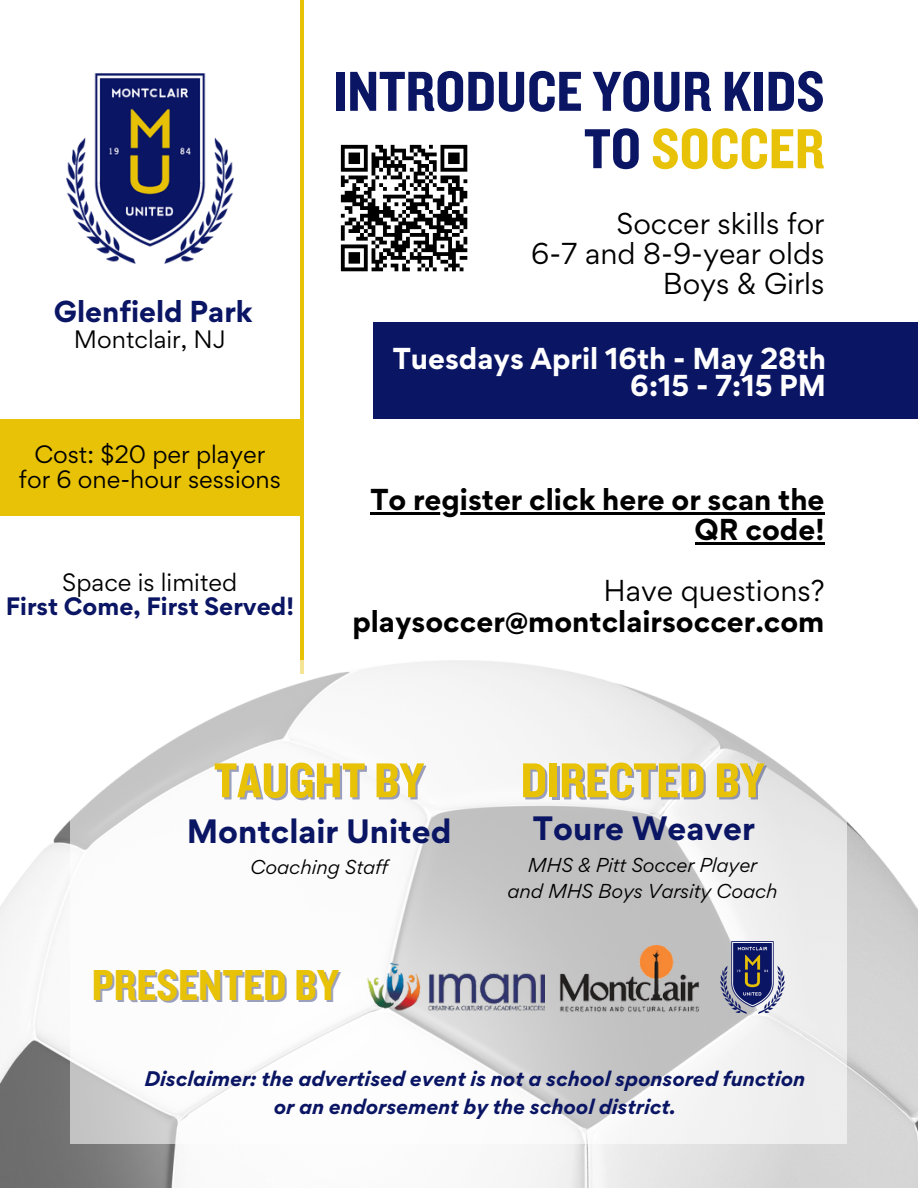
<style>
.page{position:relative;width:918px;height:1188px;background:#fff}
.page>*{position:absolute;margin:0;border:0;box-sizing:border-box;transform-origin:0 0}
.t1{font:58.5px/57.3px "Knockout HTF50 Welterweight";color:#0a1564;text-align:right}
.t2{font:50.85px "Knockout HTF50 Welterweight";color:#e8c207}
.t3{font:45px "Knockout HTF50 Welterweight";color:#e8c207}
.t4{font:700 30.15px "Gordita";color:#0a1564}
.t5{font:700 27px/30.3px "Gordita";color:#000;text-align:right}
.t6{font:27px/30.3px "Gordita";color:#000;text-align:right}
.t7{font:700 27px/27px "Gordita";color:#fff;text-align:right}
.t8{font:700 27px "Gordita";color:#0a1564}
.t9{font:22.5px/24.8px "Gordita";color:#000;text-align:center}
.t10{font:700 22.5px "Gordita";color:#0a1564}
.t11{font:italic 700 18.9px/28.2px "Gordita";color:#0a1564;text-align:center}
.t12{font:italic 18px/25.8px "Gordita";color:#000;text-align:center}
.s1{color:#e8c207}
</style>
<div class="page">
<img style="left:0;top:819px;width:918px;height:369px">
<hr style="left:301px;top:0;width:3px;height:673px;background:#e8c207">
<img style="left:66px;top:73px;width:168px;height:191px">
<div style="left:373px;top:323px;width:545px;height:96px;background:#0a1564"></div>
<div style="left:0;top:419px;width:302px;height:97px;background:#e8c207"></div>
<svg style="left:71px;top:660px;width:776px;height:484px"></svg>
<hr style="left:370px;top:512px;width:455px;height:3px;background:#000">
<hr style="left:695px;top:543px;width:130px;height:2px;background:#000">
<img style="left:559px;top:946px;width:147px;height:68px">
<img style="left:720px;top:942px;width:65px;height:72px">
<img style="left:363px;top:961px;width:182px;height:53px">
<svg style="left:340px;top:144px;width:128px;height:128px"></svg>
<h3 class="t8" style="left:54px;top:294px;width:200px">Glenfield Park</h3>
<p class="t9" style="left:74px;top:327px;width:153px">Montclair, NJ</p>
<p class="t9" style="left:19px;top:441px;width:263px">Cost: $20 per player for 6 one-hour sessions</p>
<p class="t9" style="left:62px;top:569px;width:177px">Space is limited</p>
<p class="t10" style="left:6px;top:591px;width:290px">First Come, First Served!</p>
<h1 class="t1" style="left:333px;top:65px;width:493px">INTRODUCE YOUR KIDS<br>TO <span class="s1">SOCCER</span></h1>
<h3 class="t6" style="left:531px;top:208px;width:295px">Soccer skills for<br>6-7 and 8-9-year olds<br>Boys &amp; Girls</h3>
<h3 class="t7" style="left:393px;top:344px;width:435px">Tuesdays April 16th - May 28th<br>6:15 - 7:15 PM</h3>
<h3 class="t5" style="left:370px;top:484px;width:456px">To register click here or scan the<br>QR code!</h3>
<h3 class="t6" style="left:603px;top:575px;width:223px">Have questions?</h3>
<h3 class="t5" style="left:352px;top:606px;width:474px">playsoccer@montclairsoccer.com</h3>
<h2 class="t2" style="left:214px;top:754px;width:211px">TAUGHT BY</h2>
<h2 class="t2" style="left:521px;top:754px;width:245px">DIRECTED BY</h2>
<h3 class="t4" style="left:533px;top:808px;width:223px">Toure Weaver</h3>
<p class="t12" style="left:507px;top:852px;width:272px">MHS &amp; Pitt Soccer Player<br>and MHS Boys Varsity Coach</p>
<h3 class="t4" style="left:187px;top:811px;width:266px">Montclair United</h3>
<p class="t12" style="left:250px;top:853px;width:139px">Coaching Staff</p>
<h3 class="t3" style="left:92px;top:961px;width:249px">PRESENTED BY</h3>
<p class="t11" style="left:144px;top:1065px;width:662px">Disclaimer: the advertised event is not a school sponsored function or an endorsement by the school district.</p>
</div>
